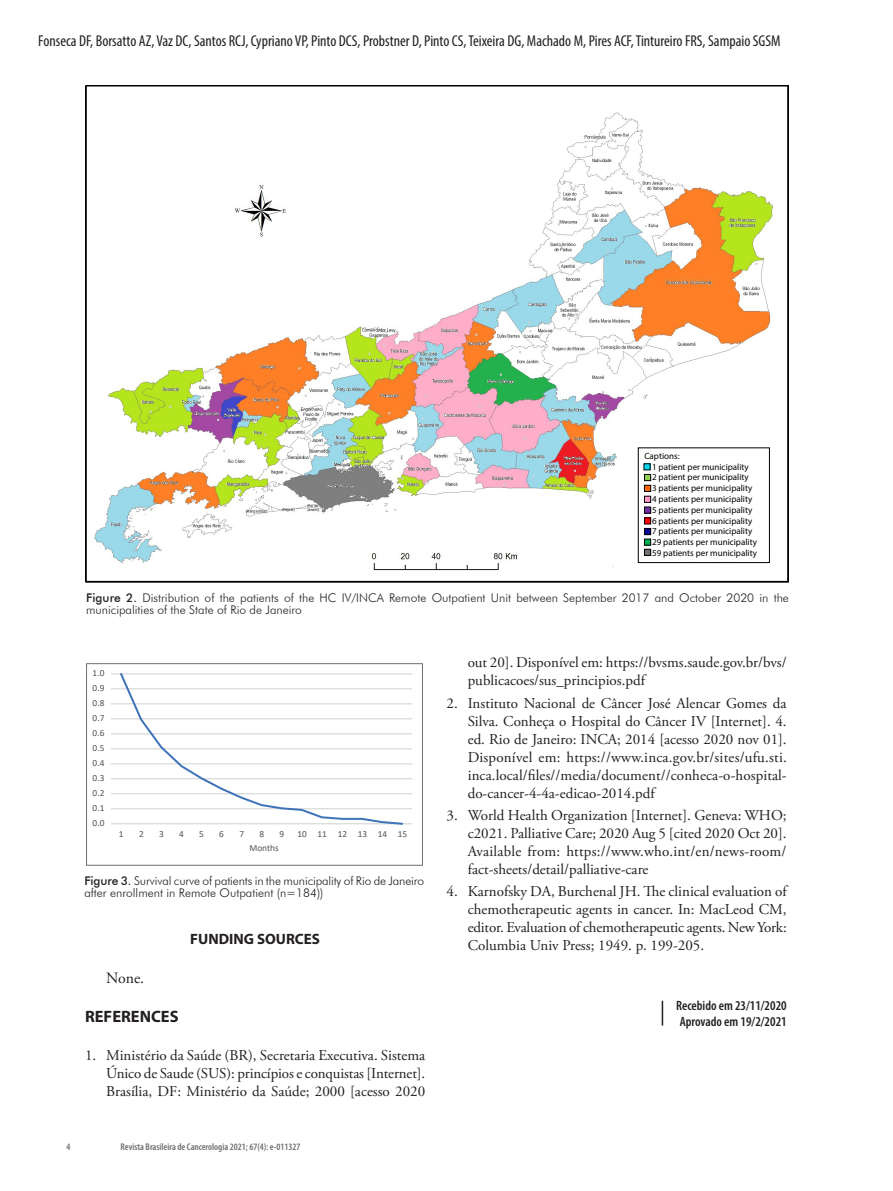
<style>
.page{position:relative;width:893px;height:1191px;background:#fff}
.page>*{position:absolute;margin:0;border:0;box-sizing:border-box;transform-origin:0 0}
.subtitulo_1{font:700 16.5px "Myriad Pro";color:#231f20}
.t1{font:condensed 15.75px "Myriad Pro";color:#231f20}
.texto{font:15.75px "Adobe Garamond Pro";color:#231f20}
.t2{font:15px/18px "Adobe Garamond Pro";color:#231f20;text-align:justify}
.conflito_de_interess{font:700 15px "Myriad Pro";color:#231f20}
.data_de_recebimento{font:600 condensed 13.5px "Myriad Pro";color:#231f20}
.Titulo_tabela{font:300 12px/12px "Futura BT";color:#231f20}
.t3{font:600 condensed 9.75px "Myriad Pro";color:#6c6d70}
.t4{font:9.3px "Calibri";color:#515455}
.t5{font:9px/10.8px "Myriad Pro";color:#000}
.s1{font-weight:500}
</style>
<div class="page">
<img style="left:85px;top:85px;width:704px;height:497px">
<svg style="left:662px;top:1000px;width:1px;height:25px"></svg>
<div style="left:638px;top:448px;width:131px;height:118px;background:#fff"></div>
<div style="left:638px;top:447px;width:132px;height:116px;border:1px solid #000"></div>
<div style="left:644px;top:549px;width:7px;height:6px;background:#747070"></div>
<div style="left:644px;top:549px;width:7px;height:7px;border:1px solid #000"></div>
<div style="left:644px;top:474px;width:7px;height:6px;background:#92d050"></div>
<div style="left:644px;top:474px;width:7px;height:7px;border:1px solid #000"></div>
<div style="left:644px;top:485px;width:7px;height:6px;background:#f60"></div>
<div style="left:644px;top:485px;width:7px;height:7px;border:1px solid #000"></div>
<div style="left:644px;top:496px;width:7px;height:6px;background:#f9c"></div>
<div style="left:644px;top:496px;width:7px;height:6px;border:1px solid #000"></div>
<div style="left:644px;top:507px;width:7px;height:6px;background:#7030a0"></div>
<div style="left:644px;top:507px;width:7px;height:6px;border:1px solid #000"></div>
<div style="left:644px;top:518px;width:7px;height:6px;background:#f00"></div>
<div style="left:644px;top:517px;width:7px;height:7px;border:1px solid #000"></div>
<div style="left:644px;top:528px;width:7px;height:6px;background:#070791"></div>
<div style="left:644px;top:528px;width:7px;height:7px;border:1px solid #000"></div>
<div style="left:644px;top:539px;width:7px;height:6px;background:#00b050"></div>
<div style="left:644px;top:539px;width:7px;height:6px;border:1px solid #000"></div>
<hr style="left:111px;top:673px;width:301px;height:1px;background:#d0d1d1">
<hr style="left:111px;top:688px;width:301px;height:1px;background:#d0d1d1">
<hr style="left:111px;top:703px;width:301px;height:1px;background:#d0d1d1">
<hr style="left:111px;top:718px;width:301px;height:1px;background:#d0d1d1">
<hr style="left:111px;top:733px;width:301px;height:1px;background:#d0d1d1">
<hr style="left:111px;top:748px;width:301px;height:1px;background:#d0d1d1">
<hr style="left:111px;top:763px;width:301px;height:1px;background:#d0d1d1">
<hr style="left:111px;top:778px;width:301px;height:1px;background:#d0d1d1">
<hr style="left:111px;top:793px;width:301px;height:1px;background:#d0d1d1">
<hr style="left:111px;top:808px;width:301px;height:1px;background:#d0d1d1">
<hr style="left:111px;top:823px;width:301px;height:1px;background:#d0d1d1">
<svg style="left:118px;top:673px;width:286px;height:152px"></svg>
<div style="left:86px;top:663px;width:337px;height:202px;border:1px solid #6c6d70"></div>
<p class="t1" style="left:38px;top:31px;width:744px">Fonseca DF, Borsatto AZ, Vaz DC, Santos RCJ, Cypriano VP, Pinto DCS, Probstner D, Pinto CS, Teixeira DG, Machado M, Pires ACF, Tintureiro FRS, Sampaio SGSM</p>
<p class="t5" style="left:652px;top:450px;width:106px;text-indent:-8px">Captions:<br>1 patient per municipality<br>2 patient per municipality<br>3 patients per municipality<br>4 patients per municipality<br>5 patients per municipality<br>6 patients per municipality<br>7 patients per municipality<br>29 patients per municipality<br>59 patients per municipality</p>
<p class="Titulo_tabela" style="left:86px;top:591px;width:704px"><span class="s1">Figure 2.</span> Distribution of the patients of the HC IV/INCA Remote Outpatient Unit between September 2017 and October 2020 in the municipalities of the State of Rio de Janeiro</p>
<p class="t4" style="left:93px;top:667px;width:13px">1.0</p>
<p class="t4" style="left:93px;top:682px;width:13px">0.9</p>
<p class="t4" style="left:93px;top:696px;width:13px">0.8</p>
<p class="t4" style="left:93px;top:711px;width:13px">0.7</p>
<p class="t4" style="left:93px;top:726px;width:13px">0.6</p>
<p class="t4" style="left:93px;top:741px;width:13px">0.5</p>
<p class="t4" style="left:93px;top:756px;width:13px">0.4</p>
<p class="t4" style="left:93px;top:771px;width:13px">0.3</p>
<p class="t4" style="left:93px;top:786px;width:13px">0.2</p>
<p class="t4" style="left:93px;top:801px;width:13px">0.1</p>
<p class="t4" style="left:93px;top:816px;width:13px">0.0</p>
<p class="t4" style="left:119px;top:827px;width:6px">1</p>
<p class="t4" style="left:139px;top:827px;width:6px">2</p>
<p class="t4" style="left:159px;top:827px;width:6px">3</p>
<p class="t4" style="left:179px;top:827px;width:6px">4</p>
<p class="t4" style="left:199px;top:827px;width:6px">5</p>
<p class="t4" style="left:219px;top:827px;width:6px">6</p>
<p class="t4" style="left:239px;top:827px;width:6px">7</p>
<p class="t4" style="left:259px;top:827px;width:6px">8</p>
<p class="t4" style="left:280px;top:827px;width:6px">9</p>
<p class="t4" style="left:297px;top:827px;width:111px">10 11 12 13 14 15</p>
<p class="t4" style="left:249px;top:841px;width:31px">Months</p>
<p class="Titulo_tabela" style="left:84px;top:874px;width:341px"><span class="s1">Figure 3.</span> Survival curve of patients in the municipality of Rio de Janeiro after enrollment in Remote Outpatient (n=184))</p>
<p class="conflito_de_interess" style="left:190px;top:929px;width:131px">FUNDING SOURCES</p>
<p class="texto" style="left:106px;top:968px;width:39px">None.</p>
<p class="subtitulo_1" style="left:85px;top:1005px;width:95px">REFERENCES</p>
<p class="t2" style="left:106px;top:1046px;width:321px;text-indent:-21px">1. Ministério da Saúde (BR), Secretaria Executiva. Sistema Único de Saude (SUS): princípios e conquistas [Internet].<br>Brasília, DF: Ministério da Saúde; 2000 [acesso 2020</p>
<p class="t3" style="left:67px;top:1141px;width:5px">4</p>
<p class="t3" style="left:121px;top:1141px;width:181px">Revista Brasileira de Cancerologia 2021; 67(4): e-011327</p>
<p class="t2" style="left:468px;top:654px;width:320px">out 20]. Disponível em: https://bvsms.saude.gov.br/bvs/ publicacoes/sus_principios.pdf</p>
<p class="t2" style="left:468px;top:694px;width:321px;text-indent:-21px">2. Instituto Nacional de Câncer José Alencar Gomes da Silva. Conheça o Hospital do Câncer IV [Internet]. 4. ed. Rio de Janeiro: INCA; 2014 [acesso 2020 nov 01].<br>Disponível em: https://www.inca.gov.br/sites/ufu.sti. inca.local/files//media/document//conheca-o-hospital&shy;do-cancer-4-4a-edicao-2014.pdf</p>
<p class="t2" style="left:468px;top:807px;width:320px;text-indent:-21px">3. World Health Organization [Internet]. Geneva: WHO; c2021. Palliative Care; 2020 Aug 5 [cited 2020 Oct 20].<br>Available from: https://www.who.int/en/news-room/ fact-sheets/detail/palliative-care</p>
<p class="t2" style="left:468px;top:883px;width:321px;text-indent:-21px">4. Karnofsky DA, Burchenal JH. The clinical evaluation of chemotherapeutic agents in cancer. In: MacLeod CM, editor. Evaluation of chemotherapeutic agents. New York:<br>Columbia Univ Press; 1949. p. 199-205.</p>
<p class="data_de_recebimento" style="left:676px;top:997px;width:112px">Recebido em 23/11/2020</p>
<p class="data_de_recebimento" style="left:680px;top:1013px;width:108px">Aprovado em 19/2/2021</p>
</div>
